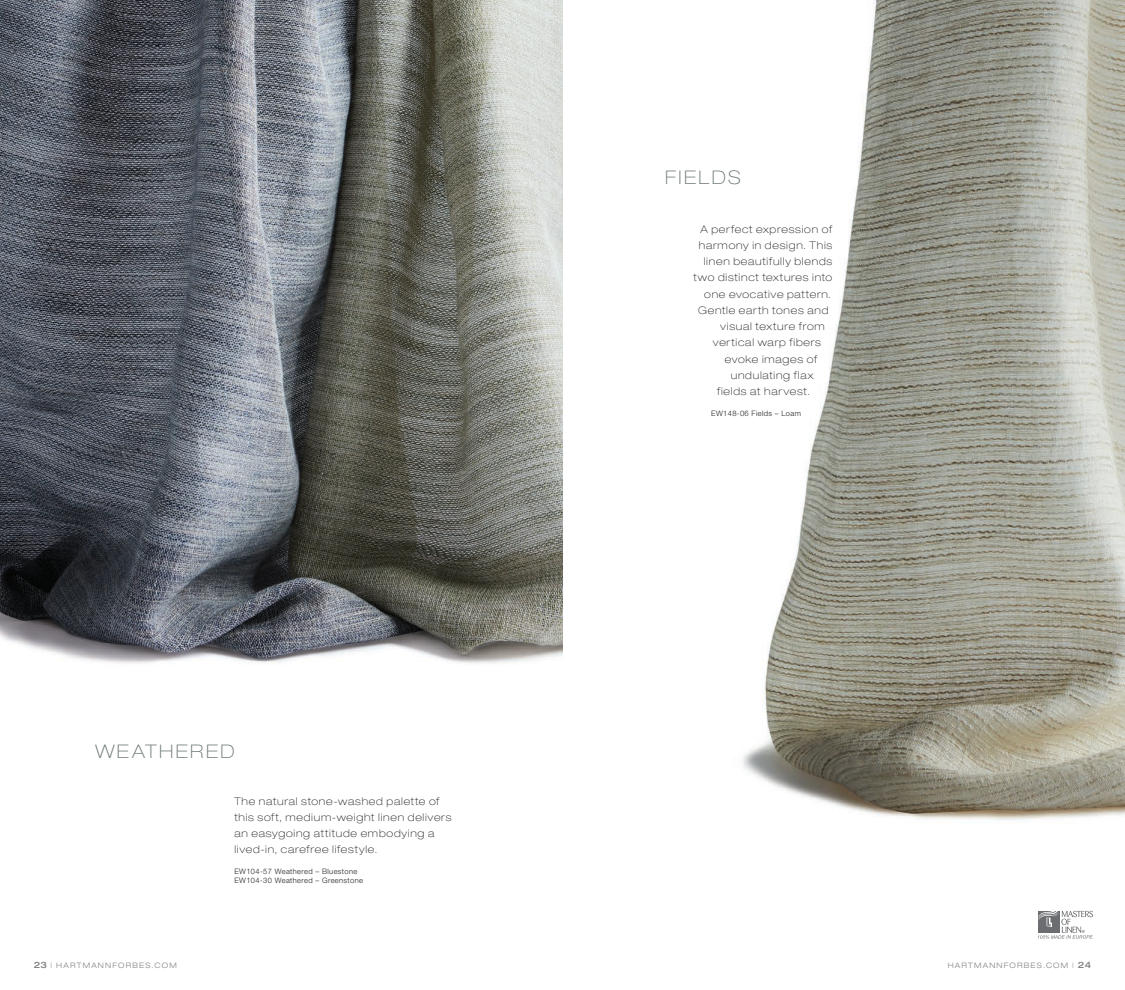
<style>
.page{position:relative;width:1125px;height:990px;background:#fff}
.page>*{position:absolute;margin:0;border:0;box-sizing:border-box;transform-origin:0 0}
.Series_Header{font:100 expanded 18.75px "Helvetica Neue LT Std";letter-spacing:.125em;color:#6c7870}
.Body_Copy_-_Align_Le{font:100 expanded 10.62px/16.2px "Helvetica Neue LT Std";letter-spacing:.075em;color:#231f20}
.Swatch_-_Number___Na{font:300 7.5px/9.4px "Helvetica Neue LT Std";letter-spacing:.05em;color:#231f20}
.t1{font:300 expanded 7.5px "Helvetica Neue LT Std";letter-spacing:.16em;color:#808285}
.Body_Copy_-_Align_Le-2{font:300 7.5px "Helvetica Neue LT Std";letter-spacing:.05em;color:#231f20}
.s1{font-weight:500;font-size:8.75px}
</style>
<div class="page">
<img style="left:0;top:0;width:562px;height:664px">
<img style="left:743px;top:0;width:382px;height:821px">
<svg style="left:1038px;top:911px;width:55px;height:28px"></svg>
<p class="Series_Header" style="left:665px;top:167px;width:77px">FIELDS</p>
<p class="Series_Header" style="left:95px;top:740px;width:141px">WEATHERED</p>
<p class="Body_Copy_-_Align_Le" style="left:234px;top:793px;width:219px">The natural stone-washed palette of this soft, medium-weight linen delivers an easygoing attitude embodying a lived-in, carefree lifestyle.</p>
<p class="Swatch_-_Number___Na" style="left:234px;top:866px;width:130px">EW104-57 Weathered – Bluestone<br>EW104-30 Weathered – Greenstone</p>
<p class="Body_Copy_-_Align_Le" style="left:700px;top:221px;width:133px">A perfect expression of</p>
<p class="Body_Copy_-_Align_Le" style="left:699px;top:237px;width:135px">harmony in design. This</p>
<p class="Body_Copy_-_Align_Le" style="left:704px;top:253px;width:130px">linen beautifully blends</p>
<p class="Body_Copy_-_Align_Le" style="left:694px;top:269px;width:140px">two distinct textures into</p>
<p class="Body_Copy_-_Align_Le" style="left:704px;top:286px;width:128px">one evocative pattern.</p>
<p class="Body_Copy_-_Align_Le" style="left:698px;top:302px;width:132px">Gentle earth tones and</p>
<p class="Body_Copy_-_Align_Le" style="left:720px;top:318px;width:106px">visual texture from</p>
<p class="Body_Copy_-_Align_Le" style="left:713px;top:334px;width:110px">vertical warp fibers</p>
<p class="Body_Copy_-_Align_Le" style="left:725px;top:351px;width:94px">evoke images of</p>
<p class="Body_Copy_-_Align_Le" style="left:731px;top:367px;width:84px">undulating flax</p>
<p class="Body_Copy_-_Align_Le" style="left:717px;top:383px;width:94px">fields at harvest.</p>
<p class="Body_Copy_-_Align_Le-2" style="left:711px;top:408px;width:91px">EW148-06 Fields – Loam</p>
<p class="t1" style="left:34px;top:960px;width:145px"><span class="s1">23</span> | HARTMANNFORBES.COM</p>
<p class="t1" style="left:948px;top:960px;width:145px">HARTMANNFORBES.COM | <span class="s1">24</span></p>
</div>
